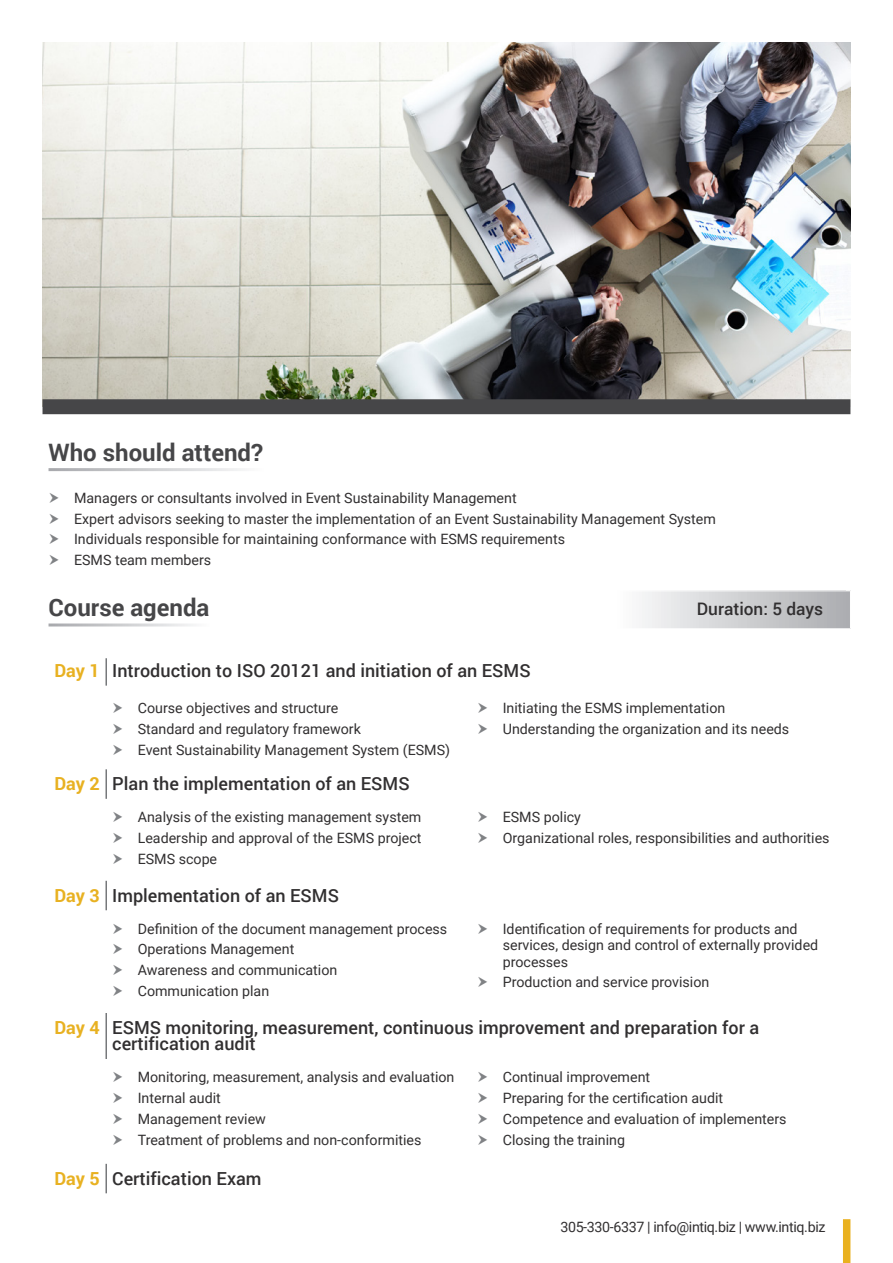
<style>
.page{position:relative;width:893px;height:1263px;background:#fff}
.page>*{position:absolute;margin:0;border:0;box-sizing:border-box;transform-origin:0 0}
.t1{font:700 24px "Roboto";color:#464648}
.t2{font:500 18px/16.5px "Roboto";color:#312f30}
.t3{font:700 18px "Roboto";letter-spacing:-.005em;color:#e8b121}
.t4{font:500 17.25px "Roboto";color:#312f30}
.Bullet_Points{font:14.25px/16.5px "Roboto";color:#312f30}
.Bullet_Points-2{font:14.25px "Roboto";letter-spacing:-.025em;color:#312f30}
</style>
<div class="page">
<img style="left:43px;top:43px;width:807px;height:356px">
<div style="left:43px;top:399px;width:807px;height:15px;background:#464648"></div>
<svg style="left:642px;top:592px;width:208px;height:36px"></svg>
<hr style="left:105px;top:658px;width:2px;height:28px;background:#76787b">
<hr style="left:105px;top:769px;width:2px;height:30px;background:#76787b">
<hr style="left:105px;top:881px;width:2px;height:29px;background:#76787b">
<hr style="left:105px;top:1013px;width:2px;height:46px;background:#76787b">
<hr style="left:105px;top:1164px;width:2px;height:29px;background:#76787b">
<div style="left:843px;top:1219px;width:7px;height:44px;background:#e9b11f"></div>
<p class="t1" style="left:49px;top:435px;width:216px">Who should attend?</p>
<p class="Bullet_Points" style="left:74px;top:489px;width:444px">Managers or consultants involved in Event Sustainability Management</p>
<p class="Bullet_Points" style="left:74px;top:510px;width:643px">Expert advisors seeking to master the implementation of an Event Sustainability Management System</p>
<p class="Bullet_Points" style="left:74px;top:530px;width:492px">Individuals responsible for maintaining conformance with ESMS requirements</p>
<p class="Bullet_Points" style="left:74px;top:551px;width:139px">ESMS team members</p>
<p class="t1" style="left:49px;top:590px;width:162px">Course agenda</p>
<p class="t4" style="left:697px;top:597px;width:128px">Duration: 5 days</p>
<p class="t3" style="left:55px;top:658px;width:47px">Day 1</p>
<p class="t2" style="left:112px;top:662px;width:420px">Introduction to ISO 20121 and initiation of an ESMS</p>
<p class="Bullet_Points" style="left:138px;top:699px;width:202px">Course objectives and structure</p>
<p class="Bullet_Points" style="left:138px;top:720px;width:225px">Standard and regulatory framework</p>
<p class="Bullet_Points" style="left:138px;top:741px;width:314px">Event Sustainability Management System (ESMS)</p>
<p class="Bullet_Points" style="left:503px;top:699px;width:224px">Initiating the ESMS implementation</p>
<p class="Bullet_Points" style="left:503px;top:720px;width:288px">Understanding the organization and its needs</p>
<p class="t3" style="left:55px;top:771px;width:47px">Day 2</p>
<p class="t2" style="left:112px;top:775px;width:299px">Plan the implementation of an ESMS</p>
<p class="Bullet_Points" style="left:138px;top:808px;width:285px">Analysis of the existing management system</p>
<p class="Bullet_Points" style="left:138px;top:829px;width:285px">Leadership and approval of the ESMS project</p>
<p class="Bullet_Points" style="left:138px;top:850px;width:81px">ESMS scope</p>
<p class="t3" style="left:55px;top:883px;width:47px">Day 3</p>
<p class="t2" style="left:112px;top:886px;width:228px">Implementation of an ESMS</p>
<p class="Bullet_Points" style="left:138px;top:920px;width:311px">Definition of the document management process</p>
<p class="Bullet_Points" style="left:138px;top:941px;width:158px">Operations Management</p>
<p class="Bullet_Points" style="left:138px;top:961px;width:201px">Awareness and communication</p>
<p class="Bullet_Points" style="left:138px;top:982px;width:133px">Communication plan</p>
<p class="Bullet_Points" style="left:503px;top:808px;width:80px">ESMS policy</p>
<p class="Bullet_Points" style="left:503px;top:829px;width:328px">Organizational roles, responsibilities and authorities</p>
<p class="Bullet_Points" style="left:503px;top:920px;width:317px">Identification of requirements for products and services, design and control of externally provided processes</p>
<p class="Bullet_Points" style="left:503px;top:974px;width:208px">Production and service provision</p>
<p class="t3" style="left:55px;top:1015px;width:47px">Day 4</p>
<p class="t2" style="left:112px;top:1019px;width:648px">ESMS monitoring, measurement, continuous improvement and preparation for a certification audit</p>
<p class="Bullet_Points" style="left:138px;top:1068px;width:318px">Monitoring, measurement, analysis and evaluation</p>
<p class="Bullet_Points" style="left:138px;top:1089px;width:85px">Internal audit</p>
<p class="Bullet_Points" style="left:138px;top:1110px;width:130px">Management review</p>
<p class="Bullet_Points" style="left:138px;top:1131px;width:285px">Treatment of problems and non-conformities</p>
<p class="Bullet_Points" style="left:503px;top:1068px;width:149px">Continual improvement</p>
<p class="Bullet_Points" style="left:503px;top:1089px;width:222px">Preparing for the certification audit</p>
<p class="Bullet_Points" style="left:503px;top:1110px;width:285px">Competence and evaluation of implementers</p>
<p class="Bullet_Points" style="left:503px;top:1131px;width:124px">Closing the training</p>
<p class="t3" style="left:55px;top:1166px;width:47px">Day 5</p>
<p class="t2" style="left:112px;top:1169px;width:151px">Certification Exam</p>
<p class="Bullet_Points-2" style="left:560px;top:1217px;width:267px">305-330-6337 | info@intiq.biz | www.intiq.biz</p>
</div>
